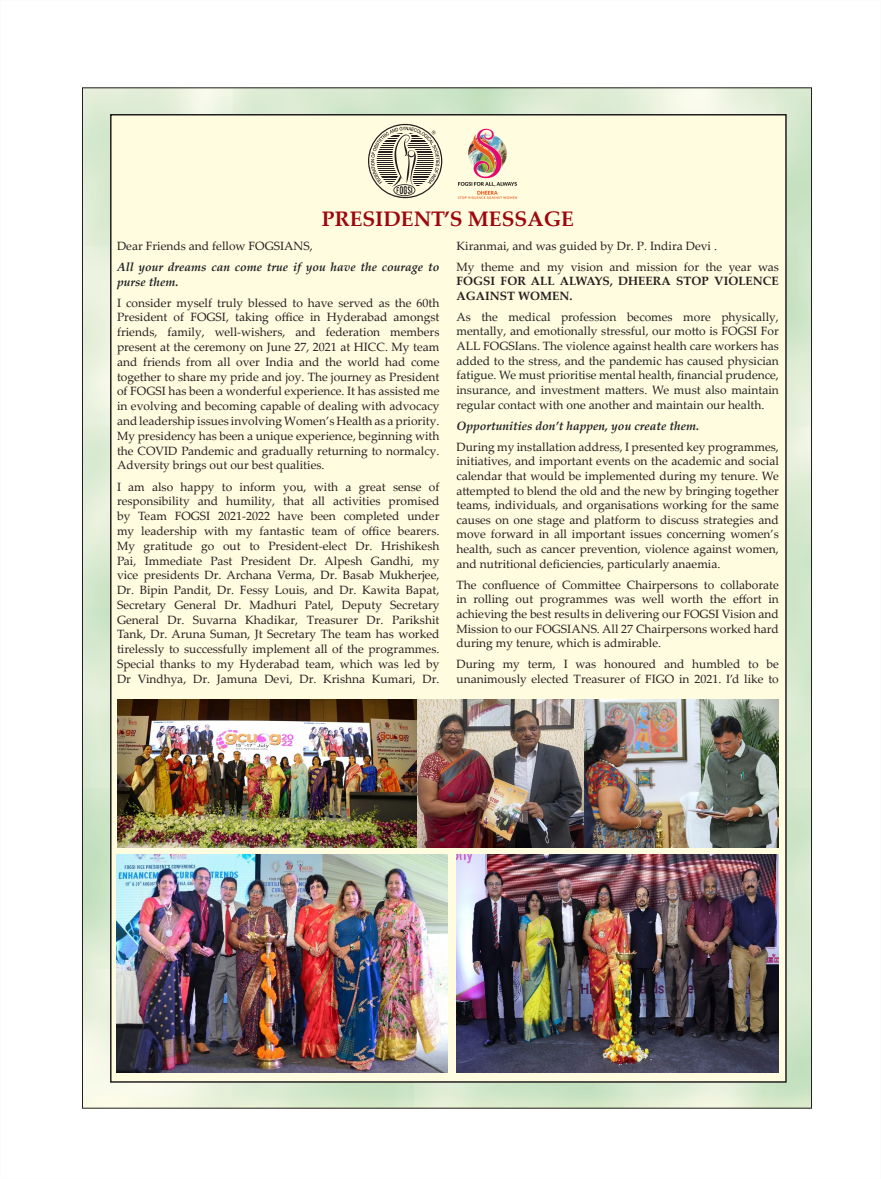
<style>
.page{position:relative;width:881px;height:1179px;background:#fff}
.page>*{position:absolute;margin:0;border:0;box-sizing:border-box;transform-origin:0 0}
.t1{font:700 21px "Palatino Linotype";color:#9d070d}
.No_Spacing{font:12px/14.9px "Palatino Linotype";color:#231f20;text-align:justify}
.trt0xe{font:12px/14.5px "Palatino Linotype";color:#222;text-align:justify}
.trt0xe-2{font:italic 700 12px/14.9px "Palatino Linotype";color:#202124}
.No_Spacing-2{font:700 12px/14.5px "Palatino Linotype";color:#231f20;text-align:justify}
.s1{font-weight:400}
</style>
<div class="page">
<img style="left:84px;top:89px;width:725px;height:1017px">
<div style="left:111px;top:115px;width:674px;height:966px;background:#fffce0"></div>
<svg style="left:368px;top:124px;width:74px;height:74px"></svg>
<img style="left:457px;top:128px;width:61px;height:71px">
<img style="left:117px;top:699px;width:661px;height:148px">
<img style="left:116px;top:854px;width:332px;height:218px">
<img style="left:456px;top:854px;width:322px;height:218px">
<p class="t1" style="left:322px;top:204px;width:253px">PRESIDENT’S MESSAGE</p>
<p class="No_Spacing" style="left:117px;top:237px;width:197px">Dear Friends and fellow FOGSIANS,</p>
<p class="trt0xe-2" style="left:117px;top:259px;width:324px">All your dreams can come true if you have the courage to purse them.</p>
<p class="No_Spacing" style="left:117px;top:295px;width:324px">I consider myself truly blessed to have served as the 60th President of FOGSI, taking office in Hyderabad amongst friends, family, well-wishers, and federation members present at the ceremony on June 27, 2021 at HICC. My team and friends from all over India and the world had come together to share my pride and joy. The journey as President of FOGSI has been a wonderful experience. It has assisted me in evolving and becoming capable of dealing with advocacy and leadership issues involving Women’s Health as a priority.<br>My presidency has been a unique experience, beginning with the COVID Pandemic and gradually returning to normalcy.<br>Adversity brings out our best qualities.</p>
<p class="No_Spacing" style="left:117px;top:478px;width:324px">I am also happy to inform you, with a great sense of responsibility and humility, that all activities promised by Team FOGSI 2021-2022 have been completed under my leadership with my fantastic team of office bearers.<br>My gratitude go out to President-elect Dr. Hrishikesh Pai, Immediate Past President Dr. Alpesh Gandhi, my vice presidents Dr. Archana Verma, Dr. Basab Mukherjee, Dr. Bipin Pandit, Dr. Fessy Louis, and Dr. Kawita Bapat, Secretary General Dr. Madhuri Patel, Deputy Secretary General Dr. Suvarna Khadikar, Treasurer Dr. Parikshit Tank, Dr. Aruna Suman, Jt Secretary The team has worked tirelessly to successfully implement all of the programmes.<br>Special thanks to my Hyderabad team, which was led by Dr Vindhya, Dr. Jamuna Devi, Dr. Krishna Kumari, Dr.</p>
<p class="No_Spacing" style="left:456px;top:237px;width:262px">Kiranmai, and was guided by Dr. P. Indira Devi .</p>
<p class="No_Spacing-2" style="left:456px;top:259px;width:324px"><span class="s1">My theme and my vision and mission for the year was </span>FOGSI FOR ALL ALWAYS, DHEERA STOP VIOLENCE AGAINST WOMEN.</p>
<p class="trt0xe" style="left:456px;top:309px;width:324px">As the medical profession becomes more physically, mentally, and emotionally stressful, our motto is FOGSI For ALL FOGSIans. The violence against health care workers has added to the stress, and the pandemic has caused physician fatigue. We must prioritise mental health, financial prudence, insurance, and investment matters. We must also maintain regular contact with one another and maintain our health.</p>
<p class="trt0xe-2" style="left:456px;top:417px;width:244px">Opportunities don’t happen, you create them.</p>
<p class="No_Spacing" style="left:456px;top:439px;width:324px">During my installation address, I presented key programmes, initiatives, and important events on the academic and social calendar that would be implemented during my tenure. We attempted to blend the old and the new by bringing together teams, individuals, and organisations working for the same causes on one stage and platform to discuss strategies and move forward in all important issues concerning women’s health, such as cancer prevention, violence against women, and nutritional deficiencies, particularly anaemia.</p>
<p class="No_Spacing" style="left:456px;top:577px;width:324px">The confluence of Committee Chairpersons to collaborate in rolling out programmes was well worth the effort in achieving the best results in delivering our FOGSI Vision and Mission to our FOGSIANS. All 27 Chairpersons worked hard during my tenure, which is admirable.</p>
<p class="No_Spacing" style="left:456px;top:656px;width:324px">During my term, I was honoured and humbled to be unanimously elected Treasurer of FIGO in 2021. I’d like to</p>
</div>
